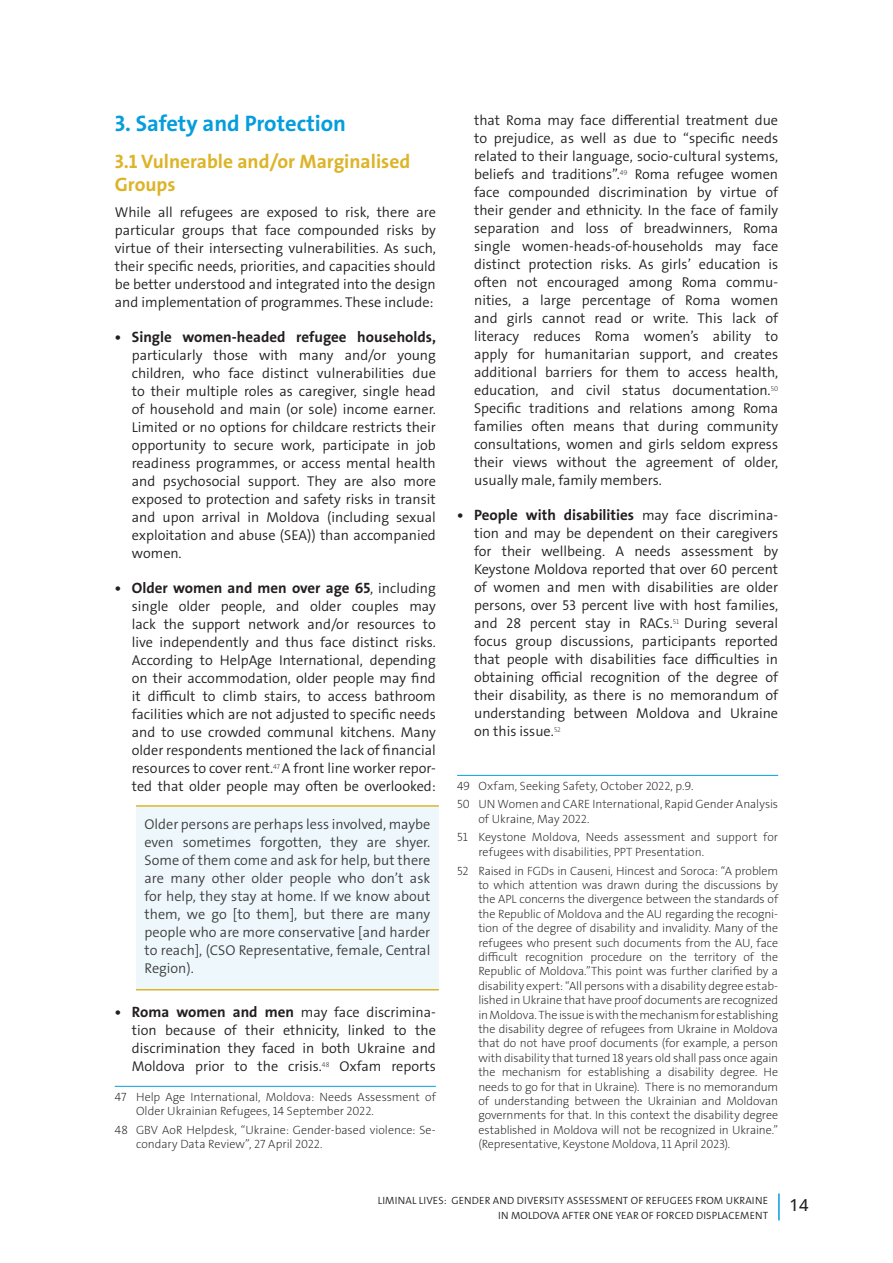
<style>
.page{position:relative;width:893px;height:1263px;background:#fff}
.page>*{position:absolute;margin:0;border:0;box-sizing:border-box;transform-origin:0 0}
.t1{font:700 22.5px "The Sans";color:#069ddc}
.t2{font:700 19.5px/23.4px "The Sans";color:#ddb428}
.t3{font:500 16.5px "Open Sans";color:#231f20}
.t4{font:700 15px "The Sans";color:#231f20}
.t5{font:300 14.25px/18px "The Sans";color:#231f20;text-align:justify}
.t6{font:300 14.25px/18px "The Sans";color:#3e3e3f;text-align:justify}
.t7{font:100 12px/14.4px "The Sans";color:#231f20}
.t8{font:300 10.5px/15px "The Sans";letter-spacing:.015em;color:#231f20;text-align:right}
.s1{font-weight:300;font-size:14.25px}
.s2{font-weight:700;font-size:15px}
</style>
<div class="page">
<hr style="left:778px;top:1193px;width:2px;height:27px;background:#069ddc">
<div style="left:136px;top:806px;width:303px;height:184px;background:#eef8fc"></div>
<hr style="left:136px;top:989px;width:303px;height:1px;background:#ddb428">
<hr style="left:136px;top:805px;width:303px;height:2px;background:#ddb428">
<hr style="left:115px;top:1086px;width:321px;height:1px;background:#069ddc">
<hr style="left:457px;top:775px;width:321px;height:1px;background:#069ddc">
<h1 class="t1" style="left:115px;top:109px;width:233px">3. Safety and Protection</h1>
<h2 class="t2" style="left:115px;top:149px;width:297px">3.1 Vulnerable and/or Marginalised<br>Groups</h2>
<p class="t5" style="left:115px;top:203px;width:323px">While all refugees are exposed to risk, there are particular groups that face compounded risks by virtue of their intersecting vulnerabilities. As such, their specific needs, priorities, and capacities should be better understood and integrated into the design and implementation of programmes. These include:</p>
<p class="t4" style="left:115px;top:327px;width:323px">• Single women-headed refugee households,</p>
<p class="t5" style="left:132px;top:346px;width:306px">particularly those with many and/or young children, who face distinct vulnerabilities due to their multiple roles as caregiver, single head of household and main (or sole) income earner.<br>Limited or no options for childcare restricts their opportunity to secure work, participate in job readiness programmes, or access mental health and psychosocial support. They are also more exposed to protection and safety risks in transit and upon arrival in Moldova (including sexual exploitation and abuse (SEA)) than accompanied women.</p>
<p class="t4" style="left:115px;top:578px;width:323px">• Older women and men over age 65<span class="s1">, including</span></p>
<p class="t5" style="left:132px;top:597px;width:306px">single older people, and older couples may lack the support network and/or resources to live independently and thus face distinct risks.<br>According to HelpAge International, depending on their accommodation, older people may find it difficult to climb stairs, to access bathroom facilities which are not adjusted to specific needs and to use crowded communal kitchens. Many older respondents mentioned the lack of financial resources to cover rent.<sup>47</sup> A front line worker repor&shy;ted that older people may often be overlooked:</p>
<p class="t6" style="left:145px;top:815px;width:287px">Older persons are perhaps less involved, maybe even sometimes forgotten, they are shyer.<br>Some of them come and ask for help, but there are many other older people who don’t ask for help, they stay at home. If we know about them, we go [to them], but there are many people who are more conservative [and harder to reach], (CSO Representative, female, Central Region).</p>
<p class="t5" style="left:132px;top:1004px;width:306px;text-indent:-17px"><span class="s2">• Roma women and men</span> may face discrimina&shy;tion because of their ethnicity, linked to the discrimination they faced in both Ukraine and Moldova prior to the crisis.<sup>48</sup> Oxfam reports</p>
<p class="t7" style="left:136px;top:1089px;width:301px;text-indent:-21px">47 Help Age International, Moldova: Needs Assessment of<br>Older Ukrainian Refugees, 14 September 2022.</p>
<p class="t7" style="left:136px;top:1122px;width:301px;text-indent:-21px">48 GBV AoR Helpdesk, “Ukraine: Gender-based violence: Se&shy;condary Data Review”, 27 April 2022.</p>
<p class="t5" style="left:474px;top:112px;width:306px">that Roma may face differential treatment due to prejudice, as well as due to “specific needs related to their language, socio-cultural systems, beliefs and traditions”.<sup>49</sup> Roma refugee women face compounded discrimination by virtue of their gender and ethnicity. In the face of family separation and loss of breadwinners, Roma single women-heads-of-households may face distinct protection risks. As girls’ education is often not encouraged among Roma commu&shy;nities, a large percentage of Roma women and girls cannot read or write. This lack of literacy reduces Roma women’s ability to apply for humanitarian support, and creates additional barriers for them to access health, education, and civil status documentation.<sup>50<br></sup>Specific traditions and relations among Roma families often means that during community consultations, women and girls seldom express their views without the agreement of older, usually male, family members.</p>
<p class="t4" style="left:457px;top:506px;width:323px">• People with disabilities <span class="s1">may face discrimina-</span></p>
<p class="t5" style="left:474px;top:525px;width:306px">tion and may be dependent on their caregivers for their wellbeing. A needs assessment by Keystone Moldova reported that over 60 percent of women and men with disabilities are older persons, over 53 percent live with host families, and 28 percent stay in RACs.<sup>51</sup> During several focus group discussions, participants reported that people with disabilities face difficulties in obtaining official recognition of the degree of their disability, as there is no memorandum of understanding between Moldova and Ukraine on this issue.<sup>52</sup></p>
<p class="t7" style="left:457px;top:776px;width:323px;line-height:18.6px">49 Oxfam, Seeking Safety, October 2022, p.9.<br>50 UN Women and CARE International, Rapid Gender Analysis</p>
<p class="t7" style="left:457px;top:809px;width:323px;line-height:18.6px;text-indent:21px">of Ukraine, May 2022.<br>51 Keystone Moldova, Needs assessment and support for</p>
<p class="t7" style="left:457px;top:843px;width:322px;line-height:18.6px;text-indent:21px">refugees with disabilities, PPT Presentation.<br>52 Raised in FGDs in Causeni, Hincest and Soroca: “A problem</p>
<p class="t7" style="left:478px;top:878px;width:301px;text-align:justify">to which attention was drawn during the discussions by the APL concerns the divergence between the standards of the Republic of Moldova and the AU regarding the recogni&shy;tion of the degree of disability and invalidity. Many of the refugees who present such documents from the AU, face difficult recognition procedure on the territory of the Republic of Moldova.”This point was further clarified by a disability expert: “All persons with a disability degree estab&shy;lished in Ukraine that have proof documents are recognized in Moldova. The issue is with the mechanism for establishing the disability degree of refugees from Ukraine in Moldova that do not have proof documents (for example, a person with disability that turned 18 years old shall pass once again the mechanism for establishing a disability degree. He needs to go for that in Ukraine). There is no memorandum of understanding between the Ukrainian and Moldovan governments for that. In this context the disability degree established in Moldova will not be recognized in Ukraine.” (Representative, Keystone Moldova, 11 April 2023).</p>
<p class="t8" style="left:378px;top:1193px;width:392px">LIMINAL LIVES: GENDER AND DIVERSITY ASSESSMENT OF REFUGEES FROM UKRAINE<br>IN MOLDOVA AFTER ONE YEAR OF FORCED DISPLACEMENT</p>
<p class="t3" style="left:790px;top:1194px;width:20px">14</p>
</div>
